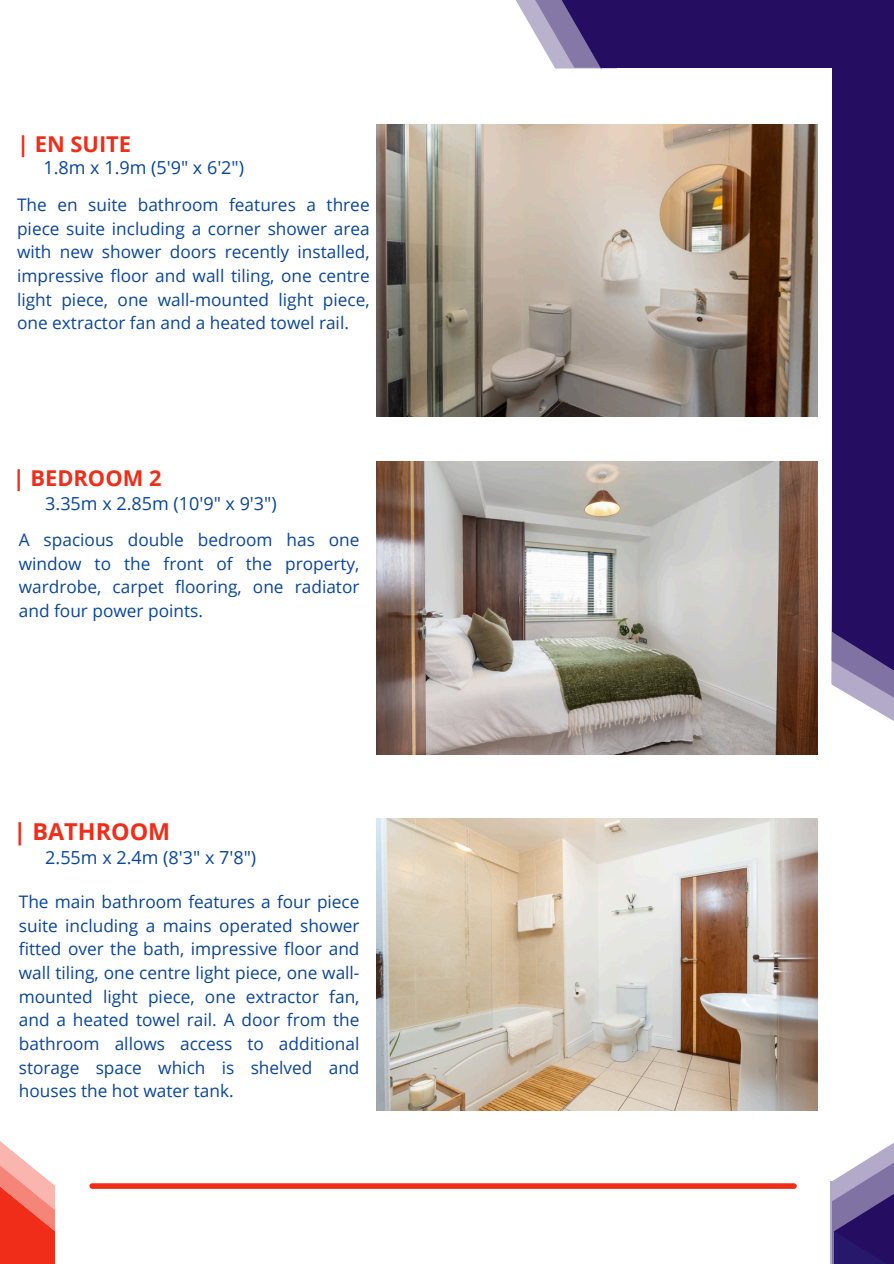
<style>
.page{position:relative;width:894px;height:1264px;background:#fff}
.page>*{position:absolute;margin:0;border:0;box-sizing:border-box;transform-origin:0 0}
.t1{font:700 23.4px "Open Sans";color:#ef2d19}
.t2{font:700 21.9px "Open Sans";color:#ef2d19}
.t3{font:18px "Open Sans";color:#08459d}
.t4{font:17.25px/23.7px "Open Sans";color:#08459d;text-align:justify}
</style>
<div class="page">
<div style="left:92px;top:1183px;width:701px;height:5px;background:#ef2d19"></div>
<svg style="left:0;top:1141px;width:55px;height:122px"></svg>
<img style="left:376px;top:461px;width:440px;height:293px">
<img style="left:376px;top:818px;width:440px;height:292px">
<div style="left:831px;top:1200px;width:62px;height:63px;background:#28186c"></div>
<svg style="left:830px;top:1143px;width:63px;height:110px"></svg>
<svg style="left:515px;top:0;width:13px;height:21px"></svg>
<svg style="left:528px;top:0;width:27px;height:68px;fill:#b9b2cd"></svg>
<div style="left:602px;top:0;width:291px;height:68px;background:#250e62"></div>
<svg style="left:831px;top:585px;width:62px;height:136px"></svg>
<div style="left:832px;top:0;width:61px;height:631px;background:#250e62"></div>
<svg style="left:832px;top:631px;width:61px;height:60px;background:#6c5d95"></svg>
<svg style="left:555px;top:0;width:62px;height:69px"></svg>
<img style="left:376px;top:124px;width:440px;height:293px">
<p class="t2" style="left:17px;top:129px;width:115px">| EN SUITE</p>
<h1 class="t3" style="left:43px;top:155px;width:202px">1.8m x 1.9m (5'9" x 6'2")</h1>
<p class="t4" style="left:17px;top:192px;width:354px">The en suite bathroom features a three piece suite including a corner shower area with new shower doors recently installed, impressive floor and wall tiling, one centre light piece, one wall-mounted light piece, one extractor fan and a heated towel rail.</p>
<h1 class="t2" style="left:13px;top:462px;width:150px">| BEDROOM 2</h1>
<p class="t3" style="left:45px;top:490px;width:233px">3.35m x 2.85m (10'9" x 9'3")</p>
<p class="t4" style="left:19px;top:527px;width:342px">A spacious double bedroom has one window to the front of the property, wardrobe, carpet flooring, one radiator and four power points.</p>
<p class="t1" style="left:14px;top:815px;width:158px">| BATHROOM</p>
<p class="t3" style="left:45px;top:844px;width:212px">2.55m x 2.4m (8'3" x 7'8")</p>
<p class="t4" style="left:19px;top:889px;width:342px">The main bathroom features a four piece suite including a mains operated shower fitted over the bath, impressive floor and wall tiling, one centre light piece, one wall&shy;mounted light piece, one extractor fan, and a heated towel rail. A door from the bathroom allows access to additional storage space which is shelved and houses the hot water tank.</p>
</div>
